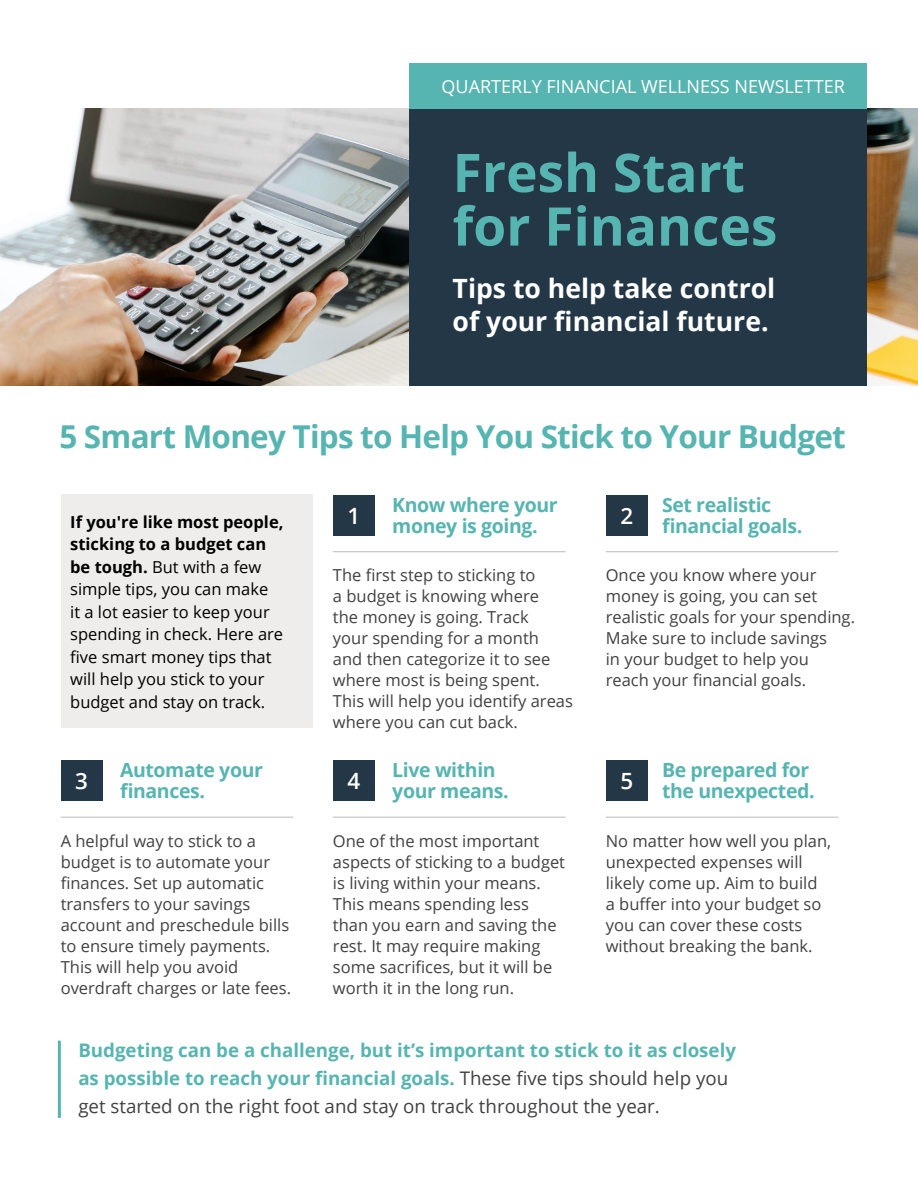
<style>
.page{position:relative;width:918px;height:1188px;background:#fff}
.page>*{position:absolute;margin:0;border:0;box-sizing:border-box;transform-origin:0 0}
.t1{font:700 53.25px/53.6px "Open Sans";color:#56b5b0}
.t2{font:700 31.5px "Open Sans";letter-spacing:-.025em;color:#56b5b0}
.t3{font:700 26.55px/32.5px "Open Sans";color:#fff}
.t4{font:600 22.35px "Open Sans";color:#fff}
.t5{font:700 19.5px/21px "Open Sans";letter-spacing:-.02em;color:#56b5b0}
.t6{font:700 18.75px/28px "Open Sans";color:#56b5b0}
.t7{font:18px "Open Sans";color:#fff}
.t8{font:16.5px/21px "Open Sans";color:#414042}
.t9{font:16.5px/22.5px "Open Sans";color:#000}
.s1{font-weight:700}
.s2{font-weight:400;color:#414042}
</style>
<div class="page">
<img style="left:0;top:109px;width:918px;height:276px">
<div style="left:409px;top:109px;width:458px;height:276px;background:#243746"></div>
<div style="left:61px;top:495px;width:252px;height:233px;background:#eeedec"></div>
<div style="left:409px;top:64px;width:458px;height:45px;background:#56b5b0"></div>
<hr style="left:333px;top:551px;width:233px;height:1px;background:#bbb">
<hr style="left:333px;top:817px;width:233px;height:1px;background:#bbb">
<hr style="left:61px;top:817px;width:232px;height:1px;background:#bbb">
<hr style="left:606px;top:551px;width:232px;height:1px;background:#bbb">
<hr style="left:606px;top:817px;width:232px;height:1px;background:#bbb">
<div style="left:333px;top:495px;width:42px;height:40px;background:#243746"></div>
<div style="left:333px;top:760px;width:42px;height:40px;background:#243746"></div>
<div style="left:61px;top:760px;width:42px;height:40px;background:#243746"></div>
<div style="left:606px;top:495px;width:42px;height:40px;background:#243746"></div>
<div style="left:606px;top:760px;width:42px;height:40px;background:#243746"></div>
<hr style="left:58px;top:1041px;width:3px;height:77px;background:#56b5b0">
<p class="t7" style="left:442px;top:74px;width:405px">QUARTERLY FINANCIAL WELLNESS NEWSLETTER</p>
<h1 class="t1" style="left:453px;top:145px;width:326px">Fresh Start for Finances</h1>
<h3 class="t3" style="left:453px;top:271px;width:324px">Tips to help take control of your financial future.</h3>
<h2 class="t2" style="left:59px;top:415px;width:788px">5 Smart Money Tips to Help You Stick to Your Budget</h2>
<p class="t9" style="left:70px;top:510px;width:215px"><span class="s1">If you're like most people, sticking to a budget can be tough.</span> But with a few simple tips, you can make<br>it a lot easier to keep your spending in check. Here are five smart money tips that will help you stick to your budget and stay on track.</p>
<h3 class="t4" style="left:348px;top:500px;width:14px">1</h3>
<p class="t5" style="left:392px;top:494px;width:167px">Know where your money is going.</p>
<p class="t8" style="left:333px;top:564px;width:241px">The first step to sticking to<br>a budget is knowing where<br>the money is going. Track<br>your spending for a month<br>and then categorize it to see where most is being spent.<br>This will help you identify areas where you can cut back.</p>
<p class="t5" style="left:120px;top:759px;width:144px">Automate your finances.</p>
<h3 class="t4" style="left:75px;top:766px;width:14px">3</h3>
<h3 class="t4" style="left:348px;top:766px;width:14px">4</h3>
<p class="t5" style="left:392px;top:759px;width:118px">Live within your means.</p>
<p class="t8" style="left:61px;top:830px;width:232px">A helpful way to stick to a budget is to automate your finances. Set up automatic transfers to your savings account and preschedule bills to ensure timely payments.<br>This will help you avoid overdraft charges or late fees.</p>
<p class="t8" style="left:333px;top:830px;width:234px">One of the most important aspects of sticking to a budget is living within your means.<br>This means spending less than you earn and saving the rest. It may require making some sacrifices, but it will be worth it in the long run.</p>
<h3 class="t4" style="left:620px;top:500px;width:14px">2</h3>
<p class="t5" style="left:662px;top:494px;width:142px">Set realistic financial goals.</p>
<p class="t8" style="left:606px;top:564px;width:251px">Once you know where your money is going, you can set realistic goals for your spending.<br>Make sure to include savings<br>in your budget to help you reach your financial goals.</p>
<h3 class="t4" style="left:620px;top:766px;width:14px">5</h3>
<p class="t5" style="left:662px;top:759px;width:154px">Be prepared for the unexpected.</p>
<p class="t8" style="left:606px;top:830px;width:227px">No matter how well you plan, unexpected expenses will likely come up. Aim to build<br>a buffer into your budget so you can cover these costs without breaking the bank.</p>
<p class="t6" style="left:78px;top:1036px;width:659px">Budgeting can be a challenge, but it’s important to stick to it as closely as possible to reach your financial goals. <span class="s2">These five tips should help you get started on the right foot and stay on track throughout the year.</span></p>
</div>
